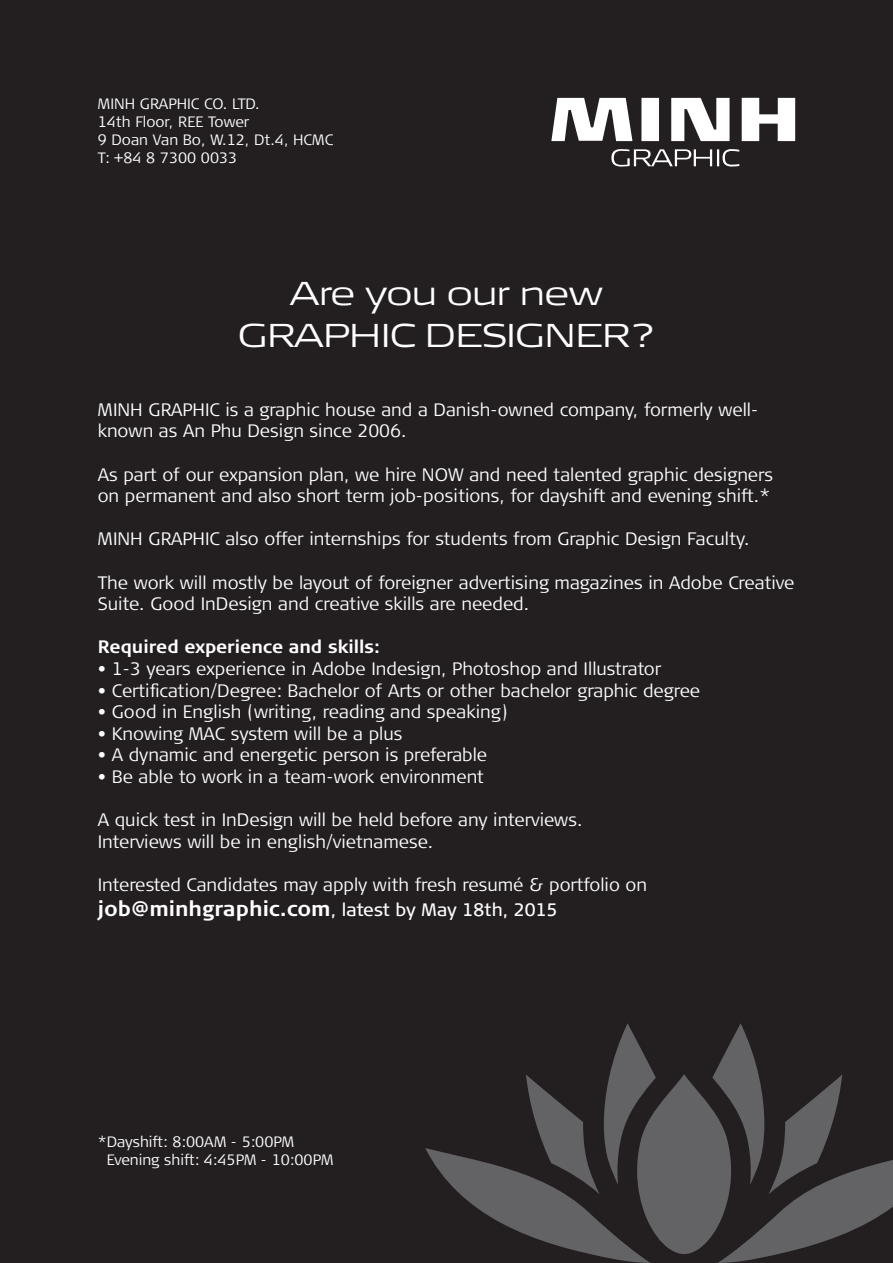
<style>
.page{position:relative;width:893px;height:1263px;background:#231f20}
.page>*{position:absolute;margin:0;border:0;box-sizing:border-box;transform-origin:0 0}
.t1{font:300 33px/42px "Signa Ext";color:#fff;text-align:center}
.t2{font:300 18px/21.6px "Signa Column";color:#fff}
.t3{font:700 18px "Signa Column";color:#fff}
.t4{font:300 15px/18px "Signa Column";color:#fff}
.s1{font-weight:700;font-size:21px}
.s2{font-weight:400}
</style>
<div class="page">
<svg style="left:551px;top:98px;width:244px;height:43px"></svg>
<svg style="left:611px;top:149px;width:128px;height:18px"></svg>
<svg style="left:425px;top:1023px;width:468px;height:240px"></svg>
<p class="t4" style="left:98px;top:95px;width:237px">MINH GRAPHIC CO. LTD.<br>14th Floor, REE Tower<br>9 Doan Van Bo, W.12, Dt.4, HCMC<br>T: +84 8 7300 0033</p>
<h1 class="t1" style="left:238px;top:273px;width:418px">Are you our new<br>GRAPHIC DESIGNER?</h1>
<p class="t2" style="left:98px;top:399px;width:662px">MINH GRAPHIC is a graphic house and a Danish-owned company, formerly well&shy;known as An Phu Design since 2006.</p>
<p class="t2" style="left:98px;top:464px;width:677px">As part of our expansion plan, we hire NOW and need talented graphic designers on permanent and also short term job-positions, for dayshift and evening shift.*</p>
<p class="t2" style="left:98px;top:528px;width:653px">MINH GRAPHIC also offer internships for students from Graphic Design Faculty.</p>
<p class="t2" style="left:98px;top:572px;width:698px">The work will mostly be layout of foreigner advertising magazines in Adobe Creative<br>Suite. Good InDesign and creative skills are needed.</p>
<p class="t3" style="left:98px;top:637px;width:284px">Required experience and skills:</p>
<p class="t2" style="left:98px;top:658px;width:565px">• 1-3 years experience in Adobe Indesign, Photoshop and Illustrator</p>
<p class="t2" style="left:98px;top:680px;width:604px">• Certification/Degree: Bachelor of Arts or other bachelor graphic degree</p>
<p class="t2" style="left:98px;top:701px;width:411px">• Good in English (writing, reading and speaking)</p>
<p class="t2" style="left:98px;top:723px;width:306px">• Knowing MAC system will be a plus</p>
<p class="t2" style="left:98px;top:744px;width:391px">• A dynamic and energetic person is preferable</p>
<p class="t2" style="left:98px;top:766px;width:388px">• Be able to work in a team-work environment</p>
<p class="t2" style="left:98px;top:809px;width:486px">A quick test in InDesign will be held before any interviews.<br>Interviews will be in english/vietnamese.</p>
<p class="t2" style="left:98px;top:872px;width:551px;line-height:25.2px">Interested Candidates may apply with fresh resumé &amp; portfolio on <span class="s1">job@minhgraphic.com</span><span class="s2">, latest by May 18th, 2015</span></p>
<p class="t4" style="left:107px;top:1133px;width:228px;text-indent:-9px">* Dayshift: 8:00AM - 5:00PM<br>Evening shift: 4:45PM - 10:00PM</p>
</div>
